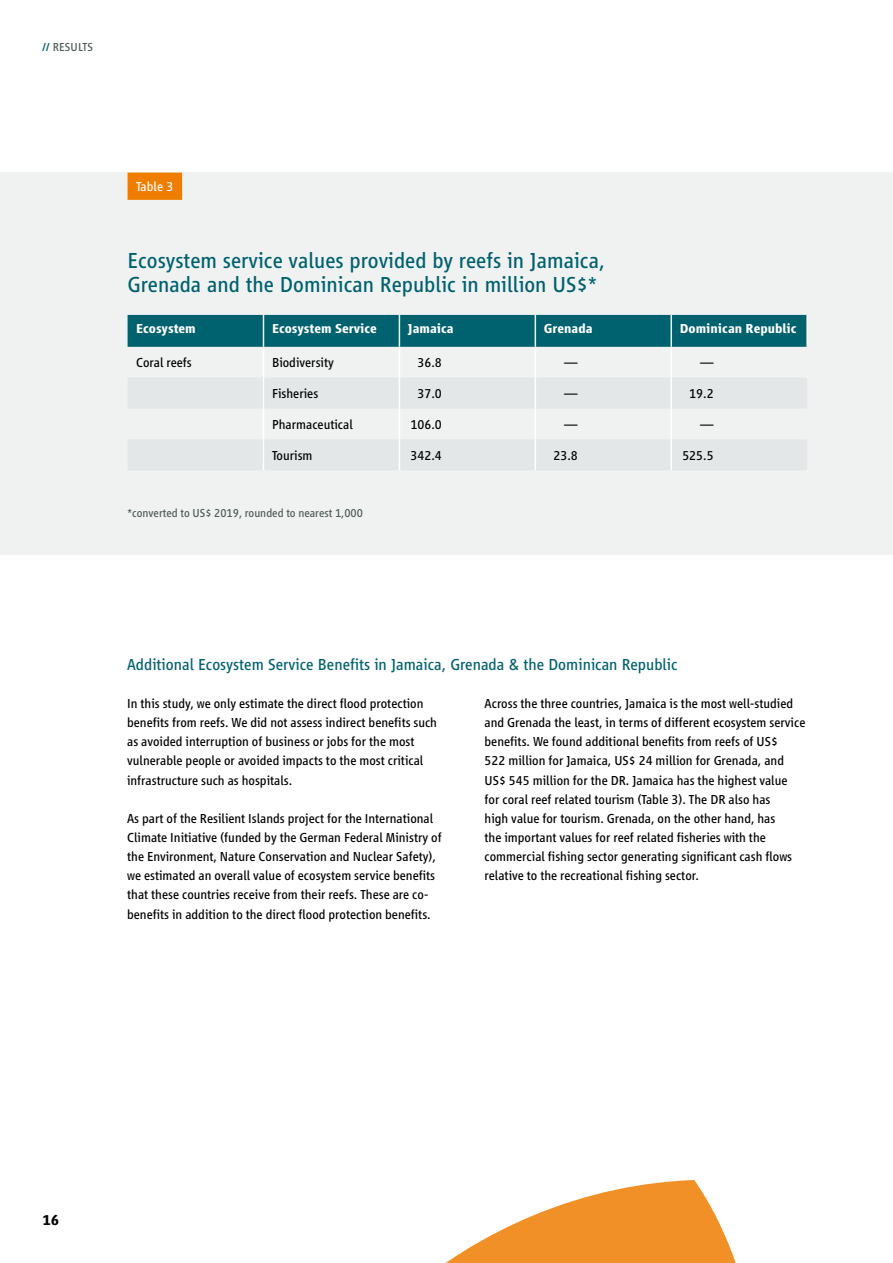
<style>
.page{position:relative;width:893px;height:1263px;background:#fff}
.page>*{position:absolute;margin:0;border:0;box-sizing:border-box;transform-origin:0 0}
.t1{font:22.5px/24px "Vialog LT Pro";color:#00616f}
.t2{font:16.5px "Vialog LT Pro";color:#00616f}
.t3{font:700 15px "Vialog LT Pro";color:#000}
.t4{font:13.5px/19.2px "Vialog LT Pro";color:#000}
.t5{font:700 13.5px "Vialog LT Pro";color:#fff}
.t6{font:13.5px "Vialog LT Pro";color:#fff}
.t7{font:12px "Vialog LT Pro";color:#4e5a57}
.s1{font-weight:700;color:#00616f}
</style>
<div class="page">
<hr style="left:892px;top:774px;width:1px;height:489px;background:#00869a">
<div style="left:0;top:172px;width:893px;height:383px;background:#f0f2f2"></div>
<div style="left:128px;top:173px;width:54px;height:27px;background:#ef7d00"></div>
<div style="left:128px;top:315px;width:678px;height:32px;background:#00616f"></div>
<svg style="left:128px;top:378px;width:679px;height:92px;fill:#e3e7e7"></svg>
<hr style="left:263px;top:315px;width:1px;height:32px;background:#f0f2f2">
<hr style="left:399px;top:315px;width:1px;height:32px;background:#f0f2f2">
<hr style="left:535px;top:315px;width:1px;height:32px;background:#f0f2f2">
<hr style="left:670px;top:315px;width:2px;height:32px;background:#f0f2f2">
<hr style="left:806px;top:315px;width:2px;height:32px;background:#fff">
<hr style="left:263px;top:347px;width:1px;height:31px;background:#fff">
<hr style="left:399px;top:347px;width:1px;height:31px;background:#fff">
<hr style="left:535px;top:347px;width:1px;height:31px;background:#fff">
<hr style="left:670px;top:347px;width:2px;height:31px;background:#fff">
<hr style="left:263px;top:378px;width:1px;height:31px;background:#fff">
<hr style="left:399px;top:378px;width:1px;height:31px;background:#fff">
<hr style="left:535px;top:378px;width:1px;height:31px;background:#fff">
<hr style="left:670px;top:378px;width:2px;height:31px;background:#fff">
<hr style="left:263px;top:409px;width:1px;height:30px;background:#fff">
<hr style="left:399px;top:409px;width:1px;height:30px;background:#fff">
<hr style="left:535px;top:409px;width:1px;height:30px;background:#fff">
<hr style="left:670px;top:409px;width:2px;height:30px;background:#fff">
<hr style="left:263px;top:439px;width:1px;height:31px;background:#fff">
<hr style="left:399px;top:439px;width:1px;height:31px;background:#fff">
<hr style="left:535px;top:439px;width:1px;height:31px;background:#fff">
<hr style="left:670px;top:439px;width:2px;height:31px;background:#fff">
<svg style="left:446px;top:1180px;width:290px;height:83px"></svg>
<p class="t7" style="left:43px;top:40px;width:52px"><span class="s1">//</span> RESULTS</p>
<p class="t6" style="left:136px;top:179px;width:39px">Table 3</p>
<h1 class="t1" style="left:128px;top:248px;width:479px">Ecosystem service values provided by reefs in Jamaica,<br>Grenada and the Dominican Republic in million US$*</h1>
<p class="t5" style="left:136px;top:321px;width:61px">Ecosystem</p>
<p class="t5" style="left:272px;top:321px;width:106px">Ecosystem Service</p>
<p class="t5" style="left:408px;top:321px;width:47px">Jamaica</p>
<p class="t5" style="left:544px;top:321px;width:50px">Grenada</p>
<p class="t5" style="left:680px;top:321px;width:118px">Dominican Republic</p>
<p class="t4" style="left:136px;top:353px;width:57px">Coral reefs</p>
<p class="t4" style="left:272px;top:353px;width:63px">Biodiversity</p>
<p class="t4" style="left:417px;top:353px;width:26px">36.8</p>
<p class="t4" style="left:564px;top:353px;width:15px">—</p>
<p class="t4" style="left:700px;top:353px;width:15px">—</p>
<p class="t4" style="left:272px;top:384px;width:48px">Fisheries</p>
<p class="t4" style="left:417px;top:384px;width:26px">37.0</p>
<p class="t4" style="left:564px;top:384px;width:15px">—</p>
<p class="t4" style="left:689px;top:384px;width:26px">19.2</p>
<p class="t4" style="left:272px;top:415px;width:82px">Pharmaceutical</p>
<p class="t4" style="left:410px;top:415px;width:33px">106.0</p>
<p class="t4" style="left:564px;top:415px;width:15px">—</p>
<p class="t4" style="left:700px;top:415px;width:15px">—</p>
<p class="t4" style="left:272px;top:446px;width:42px">Tourism</p>
<p class="t4" style="left:410px;top:446px;width:33px">342.4</p>
<p class="t4" style="left:553px;top:446px;width:26px">23.8</p>
<p class="t4" style="left:682px;top:446px;width:33px">525.5</p>
<p class="t7" style="left:128px;top:506px;width:237px">*converted to US$ 2019, rounded to nearest 1,000</p>
<p class="t2" style="left:127px;top:655px;width:552px">Additional Ecosystem Service Benefits in Jamaica, Grenada &amp; the Dominican Republic</p>
<p class="t4" style="left:127px;top:694px;width:311px">In this study, we only estimate the direct flood protection benefits from reefs. We did not assess indirect benefits such as avoided interruption of business or jobs for the most vulnerable people or avoided impacts to the most critical infrastructure such as hospitals.</p>
<p class="t4" style="left:127px;top:809px;width:316px">As part of the Resilient Islands project for the International Climate Initiative (funded by the German Federal Ministry of the Environment, Nature Conservation and Nuclear Safety), we estimated an overall value of ecosystem service benefits that these countries receive from their reefs. These are co&shy;benefits in addition to the direct flood protection benefits.</p>
<p class="t4" style="left:485px;top:694px;width:322px">Across the three countries, Jamaica is the most well-studied and Grenada the least, in terms of different ecosystem service benefits. We found additional benefits from reefs of US$<br>522 million for Jamaica, US$ 24 million for Grenada, and US$ 545 million for the DR. Jamaica has the highest value for coral reef related tourism (Table 3). The DR also has<br>high value for tourism. Grenada, on the other hand, has<br>the important values for reef related fisheries with the commercial fishing sector generating significant cash flows relative to the recreational fishing sector.</p>
<p class="t3" style="left:43px;top:1211px;width:18px">16</p>
</div>
